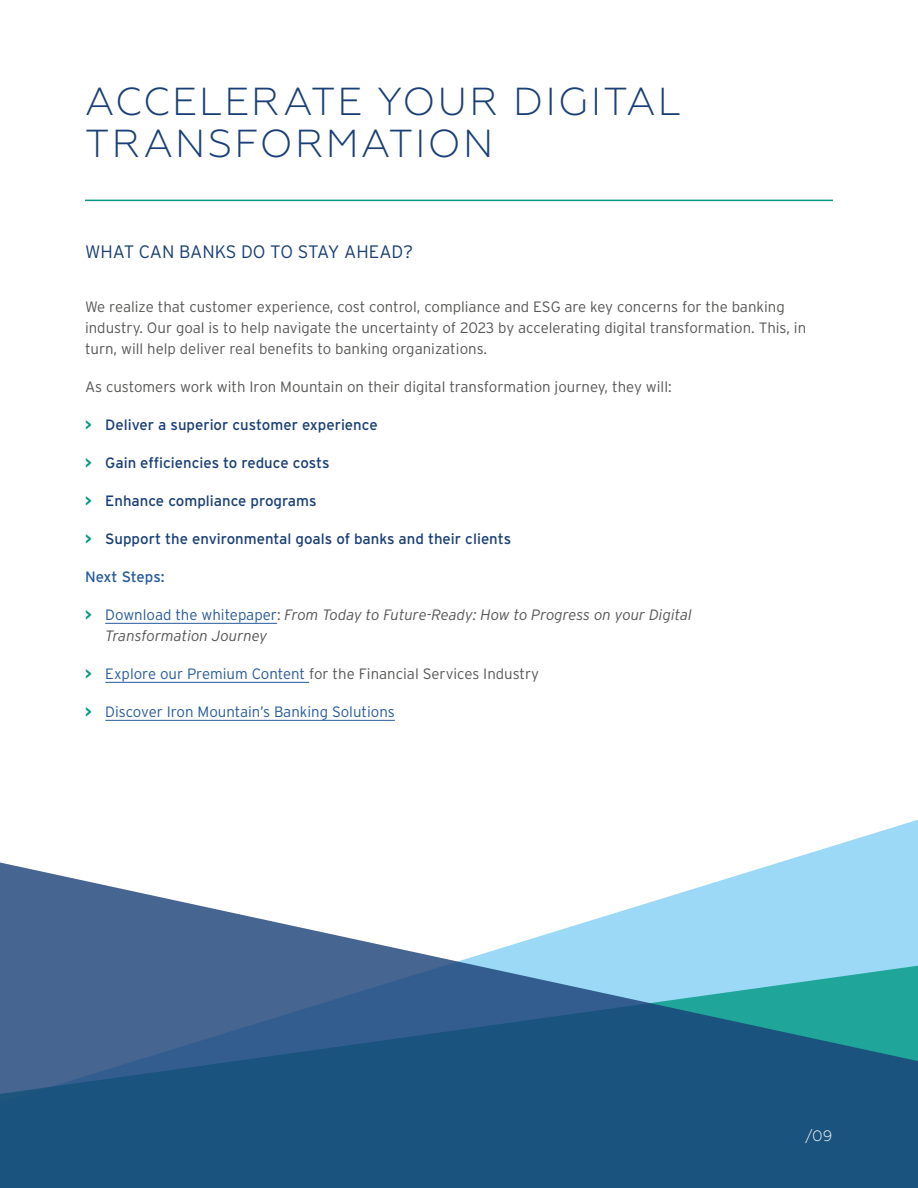
<style>
.page{position:relative;width:918px;height:1188px;background:#fff}
.page>*{position:absolute;margin:0;border:0;box-sizing:border-box;transform-origin:0 0}
.t1{font:300 39px/42px "Geometria";letter-spacing:.055em;color:#193f76}
.t2{font:300 18px "Interstate";color:#193f76}
.t3{font:300 15px/21px "Interstate";color:#575756}
.t4{font:15px "Interstate";color:#193f76}
.t5{font:italic 300 15px/21px "Interstate";color:#575756}
.t6{font:300 15px "Interstate";color:#275b9b}
.t7{font:15px "Interstate";letter-spacing:-.01em;color:#275b9b}
.t8{font:300 15px "Geometria";color:#fff}
.s1{font-weight:700;color:#009982}
.s2{font-weight:700;font-style:normal;color:#009982}
.s3{font-style:normal;color:#275b9b}
.s4{font-style:normal}
.s5{color:#275b9b}
</style>
<div class="page">
<svg style="left:788px;top:819px;width:130px;height:41px"></svg>
<hr style="left:105px;top:623px;width:172px;height:1px;background:#275b9b">
<hr style="left:105px;top:682px;width:204px;height:1px;background:#275b9b">
<hr style="left:105px;top:720px;width:290px;height:1px;background:#275b9b">
<hr style="left:85px;top:200px;width:748px;height:1px;background:#009982">
<svg style="left:0;top:860px;width:918px;height:328px;background:#5483a4"></svg>
<h1 class="t1" style="left:85px;top:80px;width:597px">ACCELERATE YOUR DIGITAL<br>TRANSFORMATION</h1>
<p class="t2" style="left:85px;top:241px;width:330px">WHAT CAN BANKS DO TO STAY AHEAD?</p>
<p class="t3" style="left:85px;top:296px;width:723px">We realize that customer experience, cost control, compliance and ESG are key concerns for the banking industry. Our goal is to help navigate the uncertainty of 2023 by accelerating digital transformation. This, in turn, will help deliver real benefits to banking organizations.</p>
<p class="t3" style="left:85px;top:376px;width:588px">As customers work with Iron Mountain on their digital transformation journey, they will:</p>
<p class="t4" style="left:85px;top:416px;width:294px"><span class="s1">&gt;</span> Deliver a superior customer experience</p>
<p class="t4" style="left:85px;top:454px;width:246px"><span class="s1">&gt;</span> Gain efficiencies to reduce costs</p>
<p class="t4" style="left:85px;top:492px;width:233px"><span class="s1">&gt;</span> Enhance compliance programs</p>
<p class="t4" style="left:85px;top:530px;width:428px"><span class="s1">&gt;</span> Support the environmental goals of banks and their clients</p>
<p class="t7" style="left:85px;top:568px;width:81px">Next Steps:</p>
<p class="t5" style="left:105px;top:604px;width:588px;text-indent:-20px"><span class="s2">&gt;</span> <span class="s3">Download the whitepaper</span><span class="s4">:</span> From Today to Future-Ready: How to Progress on your Digital<br>Transformation Journey</p>
<p class="t3" style="left:85px;top:663px;width:456px"><span class="s1">&gt;</span> <span class="s5">Explore our Premium Content</span> for the Financial Services Industry</p>
<p class="t6" style="left:85px;top:703px;width:311px"><span class="s1">&gt;</span> Discover Iron Mountain’s Banking Solutions</p>
<p class="t8" style="left:805px;top:1127px;width:29px">/09</p>
</div>
